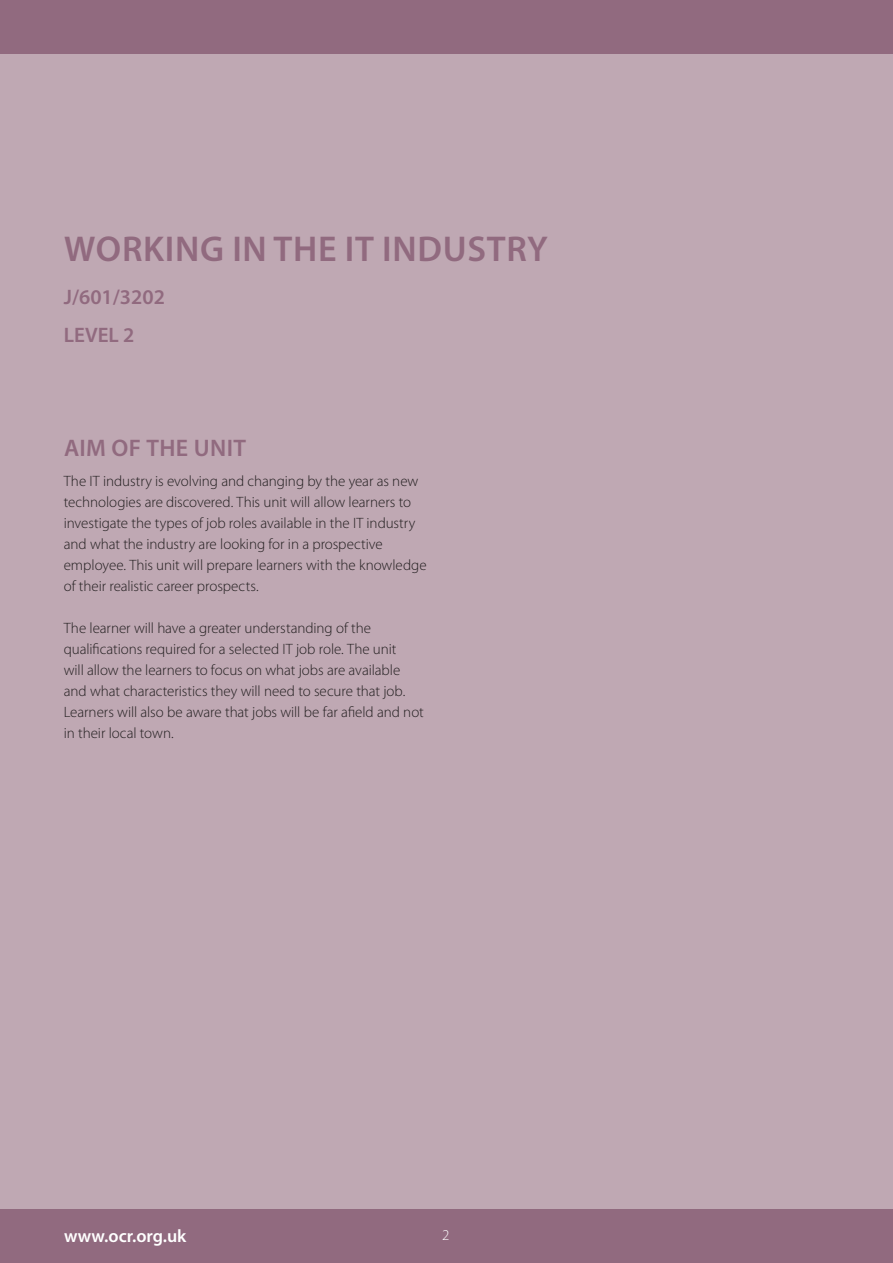
<style>
.page{position:relative;width:893px;height:1263px;background:#fff}
.page>*{position:absolute;margin:0;border:0;box-sizing:border-box;transform-origin:0 0}
.t1{font:600 36px "Myriad Pro";letter-spacing:.02em;color:#916a7f}
.subhead{font:600 24px "Myriad Pro";letter-spacing:.015em;color:#916a7f}
.t2{font:600 21px "Myriad Pro";color:#916a7f}
.heading_pale_brown{font:600 18px "Myriad Pro";color:#fff}
.body{font:300 15px/21px "Myriad Pro";letter-spacing:-.005em;color:#231f20}
.heading_pale_brown-2{font:300 15px "Myriad Pro";color:#fff}
</style>
<div class="page">
<div style="left:0;top:1209px;width:893px;height:54px;background:#916a7f"></div>
<div style="left:0;top:0;width:893px;height:54px;background:#916a7f"></div>
<div style="left:0;top:54px;width:893px;height:1154px;background:#bfa8b3"></div>
<p class="t1" style="left:64px;top:226px;width:485px">WORKING IN THE IT INDUSTRY</p>
<p class="t2" style="left:64px;top:283px;width:103px">J/601/3202</p>
<p class="t2" style="left:64px;top:322px;width:72px">LEVEL 2</p>
<p class="subhead" style="left:64px;top:433px;width:183px">AIM OF THE UNIT</p>
<p class="body" style="left:64px;top:470px;width:364px">The IT industry is evolving and changing by the year as new technologies are discovered. This unit will allow learners to investigate the types of job roles available in the IT industry and what the industry are looking for in a prospective employee. This unit will prepare learners with the knowledge of their realistic career prospects.</p>
<p class="body" style="left:64px;top:617px;width:362px">The learner will have a greater understanding of the qualifications required for a selected IT job role. The unit<br>will allow the learners to focus on what jobs are available and what characteristics they will need to secure that job.<br>Learners will also be aware that jobs will be far afield and not in their local town.</p>
<p class="heading_pale_brown" style="left:64px;top:1225px;width:124px">www.ocr.org.uk</p>
<p class="heading_pale_brown-2" style="left:442px;top:1226px;width:9px">2</p>
</div>
